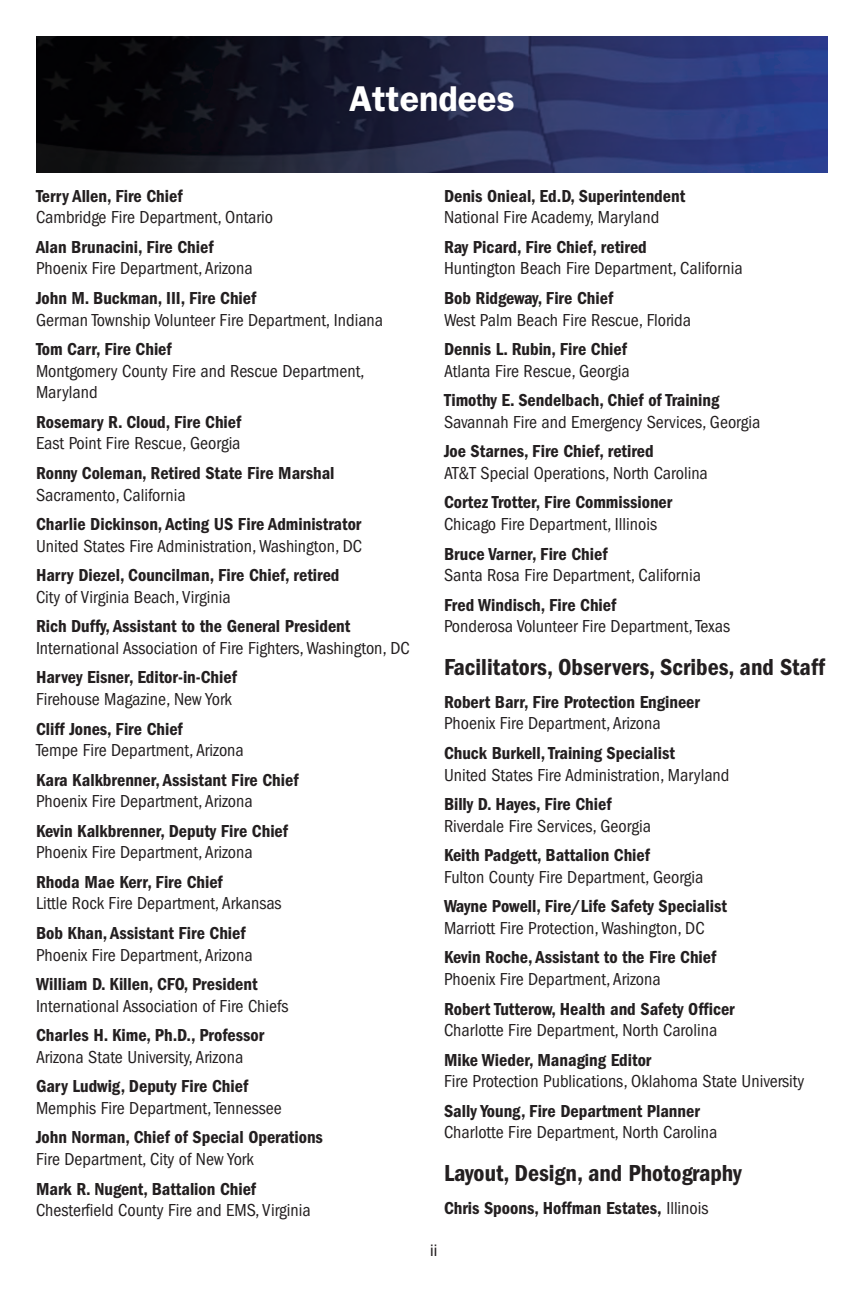
<style>
.page{position:relative;width:864px;height:1296px;background:#fff}
.page>*{position:absolute;margin:0;border:0;box-sizing:border-box;transform-origin:0 0}
.t1{font:600 36px "Franklin Gothic";color:#fff}
.t2{font:600 condensed 24px "Franklin Gothic";color:#231f20}
.t3{font:condensed 18px/21.6px "Franklin Gothic";color:#231f20}
.t4{font:600 condensed 18px "Franklin Gothic";color:#231f20}
.t5{font:16px "Helvetica";color:#231f20}
.s1{font-weight:400}
</style>
<div class="page">
<img style="left:37px;top:36px;width:791px;height:137px">
<h1 class="t1" style="left:349px;top:77px;width:167px">Attendees</h1>
<p class="t4" style="left:36px;top:190px;width:148px">Terry Allen, Fire Chief</p>
<p class="t3" style="left:36px;top:208px;width:239px">Cambridge Fire Department, Ontario</p>
<p class="t4" style="left:36px;top:241px;width:179px">Alan Brunacini, Fire Chief</p>
<p class="t3" style="left:36px;top:259px;width:218px">Phoenix Fire Department, Arizona</p>
<p class="t4" style="left:36px;top:292px;width:222px">John M. Buckman, III, Fire Chief</p>
<p class="t3" style="left:36px;top:310px;width:349px">German Township Volunteer Fire Department, Indiana</p>
<p class="t4" style="left:36px;top:343px;width:137px">Tom Carr, Fire Chief</p>
<p class="t3" style="left:36px;top:361px;width:330px">Montgomery County Fire and Rescue Department,<br>Maryland</p>
<p class="t4" style="left:36px;top:416px;width:207px">Rosemary R. Cloud, Fire Chief</p>
<p class="t3" style="left:36px;top:434px;width:206px">East Point Fire Rescue, Georgia</p>
<p class="t4" style="left:36px;top:467px;width:300px">Ronny Coleman, Retired State Fire Marshal</p>
<p class="t3" style="left:36px;top:485px;width:151px">Sacramento, California</p>
<p class="t4" style="left:36px;top:518px;width:327px">Charlie Dickinson, Acting US Fire Administrator</p>
<p class="t3" style="left:36px;top:536px;width:328px">United States Fire Administration, Washington, DC</p>
<p class="t4" style="left:36px;top:569px;width:305px">Harry Diezel, Councilman, Fire Chief, retired</p>
<p class="t3" style="left:36px;top:587px;width:196px">City of Virginia Beach, Virginia</p>
<p class="t4" style="left:36px;top:620px;width:316px">Rich Duffy, Assistant to the General President</p>
<p class="t3" style="left:36px;top:639px;width:375px">International Association of Fire Fighters, Washington, DC</p>
<p class="t4" style="left:36px;top:671px;width:202px">Harvey Eisner, Editor-in-Chief</p>
<p class="t3" style="left:36px;top:690px;width:198px">Firehouse Magazine, New York</p>
<p class="t4" style="left:36px;top:722px;width:148px">Cliff Jones, Fire Chief</p>
<p class="t3" style="left:36px;top:741px;width:209px">Tempe Fire Department, Arizona</p>
<p class="t4" style="left:36px;top:774px;width:264px">Kara Kalkbrenner, Assistant Fire Chief</p>
<p class="t3" style="left:36px;top:792px;width:218px">Phoenix Fire Department, Arizona</p>
<p class="t4" style="left:36px;top:825px;width:254px">Kevin Kalkbrenner, Deputy Fire Chief</p>
<p class="t3" style="left:36px;top:843px;width:218px">Phoenix Fire Department, Arizona</p>
<p class="t4" style="left:36px;top:876px;width:188px">Rhoda Mae Kerr, Fire Chief</p>
<p class="t3" style="left:36px;top:894px;width:247px">Little Rock Fire Department, Arkansas</p>
<p class="t4" style="left:36px;top:927px;width:211px">Bob Khan, Assistant Fire Chief</p>
<p class="t3" style="left:36px;top:945px;width:218px">Phoenix Fire Department, Arizona</p>
<p class="t4" style="left:36px;top:978px;width:223px">William D. Killen, CFO, President</p>
<p class="t3" style="left:36px;top:996px;width:254px">International Association of Fire Chiefs</p>
<p class="t4" style="left:36px;top:1029px;width:230px">Charles H. Kime, Ph.D., Professor</p>
<p class="t3" style="left:36px;top:1048px;width:209px">Arizona State University, Arizona</p>
<p class="t4" style="left:36px;top:1080px;width:214px">Gary Ludwig, Deputy Fire Chief</p>
<p class="t3" style="left:36px;top:1099px;width:247px">Memphis Fire Department, Tennessee</p>
<p class="t4" style="left:36px;top:1131px;width:289px">John Norman, Chief of Special Operations</p>
<p class="t3" style="left:36px;top:1150px;width:219px">Fire Department, City of New York</p>
<p class="t4" style="left:36px;top:1183px;width:222px">Mark R. Nugent, Battalion Chief</p>
<p class="t3" style="left:36px;top:1201px;width:276px">Chesterfield County Fire and EMS, Virginia</p>
<p class="t4" style="left:444px;top:190px;width:243px">Denis Onieal, Ed.D, Superintendent</p>
<p class="t3" style="left:444px;top:208px;width:217px">National Fire Academy, Maryland</p>
<p class="t4" style="left:444px;top:241px;width:204px">Ray Picard, Fire Chief, retired</p>
<p class="t3" style="left:444px;top:259px;width:300px">Huntington Beach Fire Department, California</p>
<p class="t4" style="left:444px;top:292px;width:171px">Bob Ridgeway, Fire Chief</p>
<p class="t3" style="left:444px;top:310px;width:249px">West Palm Beach Fire Rescue, Florida</p>
<p class="t4" style="left:444px;top:343px;width:185px">Dennis L. Rubin, Fire Chief</p>
<p class="t3" style="left:444px;top:361px;width:187px">Atlanta Fire Rescue, Georgia</p>
<p class="t4" style="left:444px;top:394px;width:277px">Timothy E. Sendelbach, Chief of Training</p>
<p class="t3" style="left:444px;top:412px;width:318px">Savannah Fire and Emergency Services, Georgia</p>
<p class="t4" style="left:444px;top:445px;width:211px">Joe Starnes, Fire Chief, retired</p>
<p class="t3" style="left:444px;top:464px;width:265px">AT&amp;T Special Operations, North Carolina</p>
<p class="t4" style="left:444px;top:496px;width:230px">Cortez Trotter, Fire Commissioner</p>
<p class="t3" style="left:444px;top:515px;width:215px">Chicago Fire Department, Illinois</p>
<p class="t4" style="left:444px;top:548px;width:165px">Bruce Varner, Fire Chief</p>
<p class="t3" style="left:444px;top:566px;width:259px">Santa Rosa Fire Department, California</p>
<p class="t4" style="left:444px;top:599px;width:174px">Fred Windisch, Fire Chief</p>
<p class="t3" style="left:444px;top:617px;width:288px">Ponderosa Volunteer Fire Department, Texas</p>
<h2 class="t2" style="left:444px;top:659px;width:383px">Facilitators, Observers, Scribes, and Staff</h2>
<p class="t4" style="left:444px;top:696px;width:258px">Robert Barr, Fire Protection Engineer</p>
<p class="t3" style="left:444px;top:714px;width:218px">Phoenix Fire Department, Arizona</p>
<p class="t4" style="left:444px;top:747px;width:232px">Chuck Burkell, Training Specialist</p>
<p class="t3" style="left:444px;top:765px;width:287px">United States Fire Administration, Maryland</p>
<p class="t4" style="left:444px;top:798px;width:169px">Billy D. Hayes, Fire Chief</p>
<p class="t3" style="left:444px;top:816px;width:209px">Riverdale Fire Services, Georgia</p>
<p class="t4" style="left:444px;top:849px;width:208px">Keith Padgett, Battalion Chief</p>
<p class="t3" style="left:444px;top:868px;width:261px">Fulton County Fire Department, Georgia</p>
<p class="t4" style="left:444px;top:900px;width:284px">Wayne Powell, Fire/Life Safety Specialist</p>
<p class="t3" style="left:444px;top:919px;width:262px">Marriott Fire Protection, Washington, DC</p>
<p class="t4" style="left:444px;top:951px;width:274px">Kevin Roche, Assistant to the Fire Chief</p>
<p class="t3" style="left:444px;top:970px;width:218px">Phoenix Fire Department, Arizona</p>
<p class="t4" style="left:444px;top:1003px;width:292px">Robert Tutterow, Health and Safety Officer</p>
<p class="t3" style="left:444px;top:1021px;width:275px">Charlotte Fire Department, North Carolina</p>
<p class="t4" style="left:444px;top:1054px;width:209px">Mike Wieder, Managing Editor</p>
<p class="t3" style="left:444px;top:1072px;width:362px">Fire Protection Publications, Oklahoma State University</p>
<p class="t4" style="left:444px;top:1105px;width:257px">Sally Young, Fire Department Planner</p>
<p class="t3" style="left:444px;top:1123px;width:275px">Charlotte Fire Department, North Carolina</p>
<h2 class="t2" style="left:444px;top:1165px;width:299px">Layout, Design, and Photography</h2>
<p class="t4" style="left:444px;top:1202px;width:266px">Chris Spoons, Hoffman Estates, <span class="s1">Illinois</span></p>
<p class="t5" style="left:430px;top:1245px;width:9px">ii</p>
</div>
